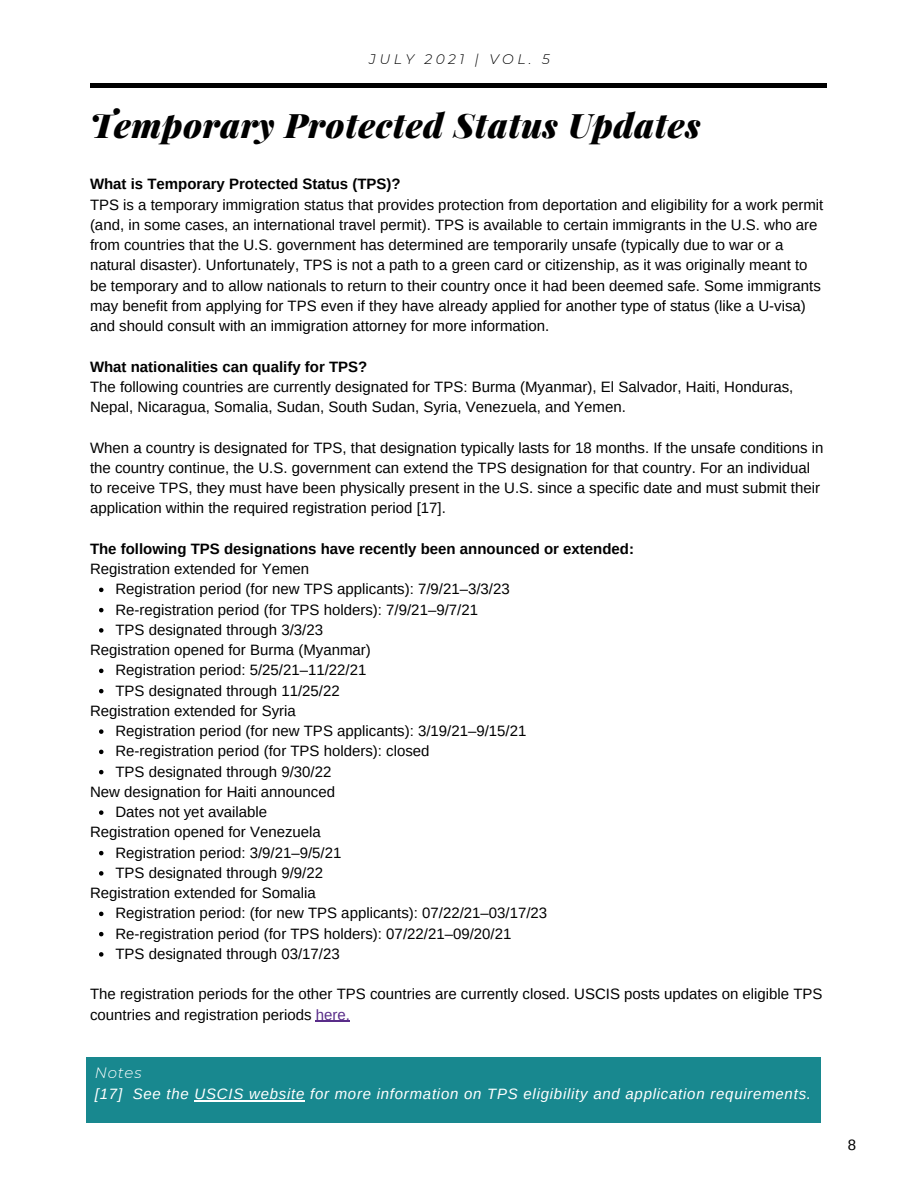
<style>
.page{position:relative;width:918px;height:1188px;background:#fff}
.page>*{position:absolute;margin:0;border:0;box-sizing:border-box;transform-origin:0 0}
.t1{font:italic 900 33.75px "Playfair Display";letter-spacing:.02em;color:#000}
.t2{font:15px/20.2px "Arimo";color:#000}
.t3{font:700 15px "Arimo";color:#000}
.t4{font:italic 15px "Arimo";letter-spacing:.05em;color:#fff}
.t5{font:italic 300 15px "Montserrat";letter-spacing:.05em;color:#fff}
.t6{font:italic 300 13.8px "Montserrat";letter-spacing:.25em;color:#000}
.s1{color:#592c89}
</style>
<div class="page">
<hr style="left:91px;top:83px;width:736px;height:4px;background:#000">
<svg style="left:99px;top:588px;width:5px;height:4px"></svg>
<svg style="left:99px;top:608px;width:5px;height:4px"></svg>
<svg style="left:99px;top:628px;width:5px;height:5px"></svg>
<svg style="left:99px;top:669px;width:5px;height:4px"></svg>
<svg style="left:99px;top:689px;width:5px;height:4px"></svg>
<svg style="left:99px;top:729px;width:5px;height:5px"></svg>
<svg style="left:99px;top:750px;width:5px;height:4px"></svg>
<svg style="left:99px;top:770px;width:5px;height:4px"></svg>
<svg style="left:99px;top:810px;width:5px;height:5px"></svg>
<svg style="left:99px;top:851px;width:5px;height:4px"></svg>
<svg style="left:99px;top:871px;width:5px;height:5px"></svg>
<svg style="left:99px;top:912px;width:5px;height:4px"></svg>
<svg style="left:99px;top:932px;width:5px;height:4px"></svg>
<svg style="left:99px;top:952px;width:5px;height:5px"></svg>
<hr style="left:316px;top:1021px;width:34px;height:1px;background:#592c89">
<div style="left:87px;top:1057px;width:734px;height:66px;background:#18888f"></div>
<hr style="left:195px;top:1100px;width:110px;height:1px;background:#fff">
<p class="t6" style="left:369px;top:51px;width:182px">JULY 2021 | VOL. 5</p>
<p class="t1" style="left:90px;top:102px;width:612px">Temporary Protected Status Updates</p>
<p class="t3" style="left:90px;top:176px;width:312px">What is Temporary Protected Status (TPS)?</p>
<p class="t2" style="left:90px;top:194px;width:735px">TPS is a temporary immigration status that provides protection from deportation and eligibility for a work permit (and, in some cases, an international travel permit). TPS is available to certain immigrants in the U.S. who are from countries that the U.S. government has determined are temporarily unsafe (typically due to war or a natural disaster). Unfortunately, TPS is not a path to a green card or citizenship, as it was originally meant to be temporary and to allow nationals to return to their country once it had been deemed safe. Some immigrants may benefit from applying for TPS even if they have already applied for another type of status (like a U-visa) and should consult with an immigration attorney for more information.</p>
<p class="t3" style="left:90px;top:358px;width:279px">What nationalities can qualify for TPS?</p>
<p class="t2" style="left:90px;top:377px;width:705px">The following countries are currently designated for TPS: Burma (Myanmar), El Salvador, Haiti, Honduras,<br>Nepal, Nicaragua, Somalia, Sudan, South Sudan, Syria, Venezuela, and Yemen.</p>
<p class="t2" style="left:90px;top:437px;width:735px">When a country is designated for TPS, that designation typically lasts for 18 months. If the unsafe conditions in the country continue, the U.S. government can extend the TPS designation for that country. For an individual to receive TPS, they must have been physically present in the U.S. since a specific date and must submit their application within the required registration period [17].</p>
<p class="t3" style="left:90px;top:540px;width:546px">The following TPS designations have recently been announced or extended:</p>
<p class="t2" style="left:90px;top:559px;width:221px">Registration extended for Yemen</p>
<p class="t2" style="left:115px;top:579px;width:396px">Registration period (for new TPS applicants): 7/9/21–3/3/23</p>
<p class="t2" style="left:115px;top:599px;width:364px">Re-registration period (for TPS holders): 7/9/21–9/7/21</p>
<p class="t2" style="left:115px;top:620px;width:209px">TPS designated through 3/3/23</p>
<p class="t2" style="left:115px;top:660px;width:252px">Registration period: 5/25/21–11/22/21</p>
<p class="t2" style="left:115px;top:680px;width:226px">TPS designated through 11/25/22</p>
<p class="t2" style="left:115px;top:721px;width:412px">Registration period (for new TPS applicants): 3/19/21–9/15/21</p>
<p class="t2" style="left:115px;top:741px;width:316px">Re-registration period (for TPS holders): closed</p>
<p class="t2" style="left:115px;top:761px;width:217px">TPS designated through 9/30/22</p>
<p class="t2" style="left:115px;top:802px;width:153px">Dates not yet available</p>
<p class="t2" style="left:115px;top:842px;width:227px">Registration period: 3/9/21–9/5/21</p>
<p class="t2" style="left:115px;top:863px;width:209px">TPS designated through 9/9/22</p>
<p class="t2" style="left:115px;top:903px;width:433px">Registration period: (for new TPS applicants): 07/22/21–03/17/23</p>
<p class="t2" style="left:115px;top:923px;width:397px">Re-registration period (for TPS holders): 07/22/21–09/20/21</p>
<p class="t2" style="left:115px;top:944px;width:226px">TPS designated through 03/17/23</p>
<p class="t2" style="left:90px;top:640px;width:282px">Registration opened for Burma (Myanmar)</p>
<p class="t2" style="left:90px;top:701px;width:207px">Registration extended for Syria</p>
<p class="t2" style="left:90px;top:782px;width:247px">New designation for Haiti announced</p>
<p class="t2" style="left:90px;top:822px;width:232px">Registration opened for Venezuela</p>
<p class="t2" style="left:90px;top:883px;width:227px">Registration extended for Somalia</p>
<p class="t2" style="left:90px;top:984px;width:734px">The registration periods for the other TPS countries are currently closed. USCIS posts updates on eligible TPS countries and registration periods <span class="s1">here.</span></p>
<p class="t5" style="left:95px;top:1063px;width:48px">Notes</p>
<p class="t4" style="left:95px;top:1085px;width:718px">[17] See the USCIS website for more information on TPS eligibility and application requirements.</p>
<p class="t2" style="left:848px;top:1135px;width:10px">8</p>
</div>
